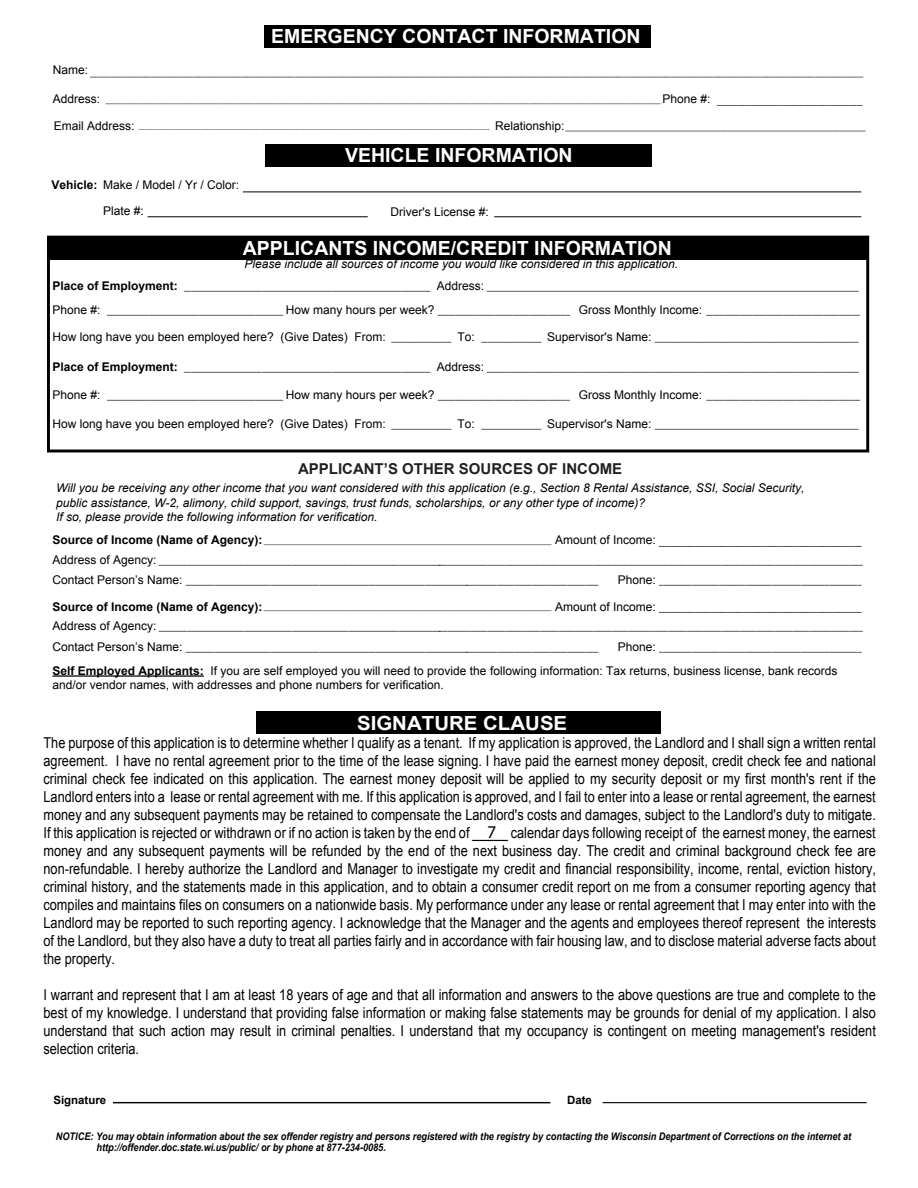
<style>
.page{position:relative;width:918px;height:1188px;background:#fff}
.page>*{position:absolute;margin:0;border:0;box-sizing:border-box;transform-origin:0 0}
.t1{font:700 19.5px "Arial";color:#fff}
.t2{font:700 19.5px "Arial";color:#fff;scale:1.05 1}
.t3{font:18px "Myriad Pro";color:#000}
.t4{font:15px/18px "Arial";color:#000;text-align:justify;scale:.85 1}
.t5{font:700 15px "Arial";color:#231f20}
.t6{font:13.05px "Myriad Pro";color:#000;scale:.18 1}
.t7{font:12.9px "Myriad Pro";color:#000;scale:.51 1}
.t8{font:12px/20.5px "Myriad Pro";color:#000;scale:1.17 1}
.t9{font:12px/25.3px "Arial";color:#000}
.t10{font:italic 12px/14.4px "Arial";color:#000}
.t11{font:12px "Myriad Pro";color:#000;scale:.68 1}
.t12{font:700 11.4px "Arial";color:#000}
.t13{font:10.65px "Myriad Pro";color:#000;scale:1.28 1}
.t14{font:italic 700 10.5px/10.5px "Arial";color:#000;scale:.87 1}
.t15{font:9px "Myriad Pro";color:#000}
.t16{font:6.6px "Myriad Pro";color:#000;scale:.94 1}
.s1{font-family:"Arial";font-size:12px}
.s2{font-size:10.35px}
.s3{font-weight:700}
.s4{font-family:"Arial";font-weight:700}
.s5{font-family:"Arial"}
.s6{font-family:"Myriad Pro"}
.s7{font-family:"Arial";font-weight:700;font-size:12px}
.s8{font-size:8.7px}
</style>
<div class="page">
<hr style="left:243px;top:191px;width:618px;height:1px;background:#000">
<div style="left:265px;top:25px;width:386px;height:23px;background:#000"></div>
<div style="left:265px;top:144px;width:386px;height:23px;background:#000"></div>
<div style="left:256px;top:712px;width:405px;height:22px;background:#000"></div>
<div style="left:48px;top:237px;width:820px;height:22px;background:#000"></div>
<div style="left:47px;top:236px;width:822px;height:216px;border:3px solid #000"></div>
<hr style="left:148px;top:216px;width:220px;height:1px;background:#000">
<hr style="left:494px;top:216px;width:367px;height:1px;background:#000">
<hr style="left:52px;top:675px;width:152px;height:2px;background:#000">
<hr style="left:113px;top:1102px;width:437px;height:1px;background:#000">
<hr style="left:603px;top:1102px;width:264px;height:1px;background:#000">
<h1 class="t1" style="left:271px;top:24px;width:371px">EMERGENCY CONTACT INFORMATION</h1>
<p class="t13" style="left:53px;top:66px;width:635px"><sup>Name:</sup> _________________________________________________________________________________________________________________</p>
<p class="t15" style="left:53px;top:94px;width:610px"><span class="s1">Address:</span> ______________________________________________________________________________________________________________________________</p>
<p class="t6" style="left:662px;top:91px;width:1113px"><span class="s1">Phone #:</span> ______________________________________________________________________________________________________________________________</p>
<p class="t16" style="left:54px;top:123px;width:865px"><span class="s1">Email Address:</span> _________________________________________________________________________________________________________________ <span class="s1">Relationship:</span> <span class="s2">_________________________________________________________________________________________________________________</span></p>
<p class="t9" style="left:103px;top:173px;width:138px;text-indent:-52px"><span class="s3">Vehicle:</span> Make / Model / Yr / Color:<br>Plate #:</p>
<h1 class="t1" style="left:345px;top:143px;width:229px">VEHICLE INFORMATION</h1>
<p class="t9" style="left:390px;top:199px;width:100px">Driver's License #:</p>
<h1 class="t1" style="left:243px;top:235px;width:430px">APPLICANTS INCOME/CREDIT INFORMATION</h1>
<p class="t10" style="left:245px;top:257px;width:435px">Please include all sources of income you would like considered in this application.</p>
<p class="t8" style="left:52px;top:274px;width:692px;line-height:24.3px"><span class="s4">Place of Employment:</span> ___________________________________ <span class="s5">Address:</span> ______________________________________________________________<br><span class="s5">Phone #:</span> _________________________ <span class="s5">How many hours per week?</span> ______________________________ <span class="s5">Gross Monthly Income:</span> __________________________________________________</p>
<p class="t9" style="left:52px;top:324px;width:808px">How long have you been employed here? (Give Dates) From: <span class="s6">__________</span> To: <span class="s6">__________</span> Supervisor's Name: <span class="s6">__________________________________</span></p>
<p class="t8" style="left:52px;top:357px;width:691px"><span class="s4">Place of Employment:</span> ___________________________________ <span class="s5">Address:</span> ______________________________________________________________</p>
<p class="t8" style="left:52px;top:384px;width:692px"><span class="s5">Phone #:</span> _________________________ <span class="s5">How many hours per week?</span> ______________________________ <span class="s5">Gross Monthly Income:</span> __________________________________________________</p>
<p class="t9" style="left:52px;top:412px;width:808px">How long have you been employed here? (Give Dates) From: <span class="s6">__________</span> To: <span class="s6">__________</span> Supervisor's Name: <span class="s6">__________________________________</span></p>
<p class="t5" style="left:298px;top:458px;width:326px">APPLICANT’S OTHER SOURCES OF INCOME</p>
<p class="t10" style="left:56px;top:481px;width:750px">Will you be receiving any other income that you want considered with this application (e.g., Section 8 Rental Assistance, SSI, Social Security, public assistance, W-2, alimony, child support, savings, trust funds, scholarships, or any other type of income)?<br>If so, please provide the following information for verification.</p>
<p class="t7" style="left:52px;top:533px;width:1589px"><span class="s7">Source of Income (Name of Agency):</span><span class="s8">___________________________________</span> <span class="s1">Amount of Income:</span> ______________________________________________________________</p>
<p class="t8" style="left:52px;top:549px;width:694px"><span class="s5">Address of Agency:</span> ________________________________________________________________________________________________________________________________________<br><span class="s5">Contact Person’s Name:</span> ______________________________________________________________________</p>
<p class="t11" style="left:618px;top:573px;width:360px"><span class="s5">Phone:</span> __________________________________________________</p>
<p class="t7" style="left:52px;top:599px;width:1589px"><span class="s7">Source of Income (Name of Agency):</span><span class="s8">___________________________________</span> <span class="s1">Amount of Income:</span> ______________________________________________________________</p>
<p class="t8" style="left:52px;top:616px;width:694px"><span class="s5">Address of Agency:</span> ________________________________________________________________________________________________________________________________________<br><span class="s5">Contact Person’s Name:</span> ______________________________________________________________________</p>
<p class="t11" style="left:618px;top:639px;width:360px"><span class="s5">Phone:</span> __________________________________________________</p>
<p class="t9" style="left:52px;top:663px;width:786px;line-height:14.4px"><span class="s3">Self Employed Applicants:</span> If you are self employed you will need to provide the following information: Tax returns, business license, bank records and/or vendor names, with addresses and phone numbers for verification.</p>
<h1 class="t2" style="left:357px;top:710px;width:202px">SIGNATURE CLAUSE</h1>
<p class="t4" style="left:44px;top:734px;width:981px">The purpose of this application is to determine whether I qualify as a tenant. If my application is approved, the Landlord and I shall sign a written rental agreement. I have no rental agreement prior to the time of the lease signing. I have paid the earnest money deposit, credit check fee and national criminal check fee indicated on this application. The earnest money deposit will be applied to my security deposit or my first month's rent if the Landlord enters into a lease or rental agreement with me. If this application is approved, and I fail to enter into a lease or rental agreement, the earnest money and any subsequent payments may be retained to compensate the Landlord's costs and damages, subject to the Landlord's duty to mitigate.<br>If this application is rejected or withdrawn or if no action is taken by the end of _____ calendar days following receipt of the earnest money, the earnest money and any subsequent payments will be refunded by the end of the next business day. The credit and criminal background check fee are non-refundable. I hereby authorize the Landlord and Manager to investigate my credit and financial responsibility, income, rental, eviction history, criminal history, and the statements made in this application, and to obtain a consumer credit report on me from a consumer reporting agency that compiles and maintains files on consumers on a nationwide basis. My performance under any lease or rental agreement that I may enter into with the Landlord may be reported to such reporting agency. I acknowledge that the Manager and the agents and employees thereof represent the interests of the Landlord, but they also have a duty to treat all parties fairly and in accordance with fair housing law, and to disclose material adverse facts about the property.</p>
<p class="t4" style="left:44px;top:986px;width:981px">I warrant and represent that I am at least 18 years of age and that all information and answers to the above questions are true and complete to the best of my knowledge. I understand that providing false information or making false statements may be grounds for denial of my application. I also understand that such action may result in criminal penalties. I understand that my occupancy is contingent on meeting management's resident selection criteria.</p>
<p class="t3" style="left:487px;top:821px;width:11px">7</p>
<p class="t12" style="left:53px;top:1092px;width:54px">Signature</p>
<p class="t12" style="left:567px;top:1092px;width:26px">Date</p>
<p class="t14" style="left:97px;top:1131px;width:869px;text-indent:-41px">NOTICE: You may obtain information about the sex offender registry and persons registered with the registry by contacting the Wisconsin Department of Corrections on the internet at http://offender.doc.state.wi.us/public/ or by phone at 877-234-0085.</p>
</div>
